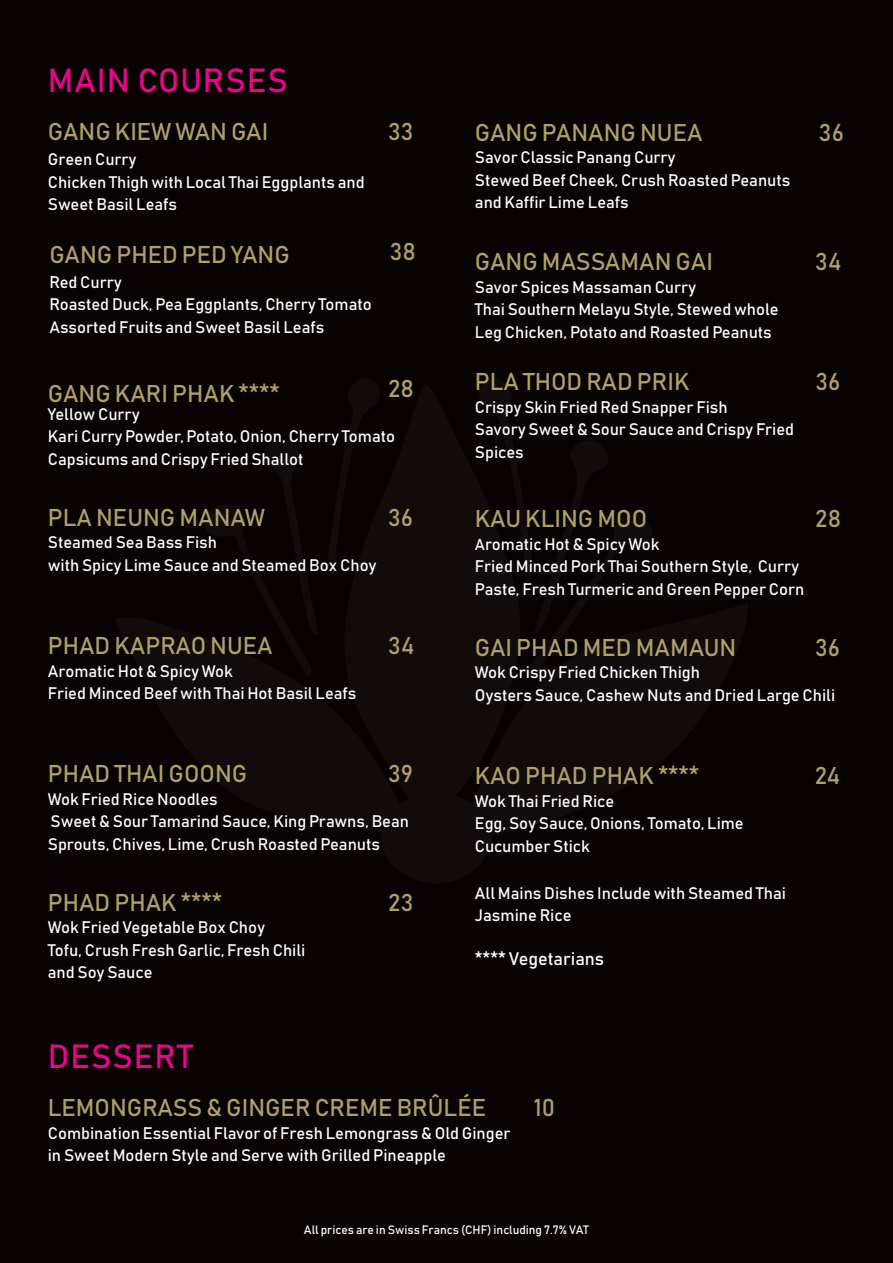
<style>
.page{position:relative;width:893px;height:1263px;background:#080302}
.page>*{position:absolute;margin:0;border:0;box-sizing:border-box;transform-origin:0 0}
.t1{font:33px "Bahnschrift";letter-spacing:.03em;color:#ed028c}
.t2{font:33px "Bahnschrift 400 100";letter-spacing:.03em;color:#ed028c}
.t3{font:24px "Bahnschrift 400 100";color:#afa166}
.t4{font:18px "Bahnschrift 400 100";color:#fff}
.t5{font:16.5px/22.5px "Bahnschrift 400 100";color:#fff}
.t6{font:12px "Bahnschrift 400 100";color:#fff}
.s1{font-size:15.75px}
</style>
<div class="page">
<h1 class="t1" style="left:48px;top:60px;width:242px">MAIN COURSES</h1>
<h2 class="t3" style="left:48px;top:117px;width:222px">GANG KIEW WAN GAI</h2>
<p class="t5" style="left:48px;top:148px;width:318px">Green Curry<br>Chicken Thigh with Local Thai Eggplants and<br>Sweet Basil Leafs</p>
<h2 class="t3" style="left:49px;top:239px;width:242px">GANG PHED PED YANG</h2>
<p class="t5" style="left:49px;top:271px;width:324px">Red Curry<br>Roasted Duck, Pea Eggplants, Cherry Tomato<br>Assorted Fruits and Sweet Basil Leafs</p>
<h2 class="t3" style="left:388px;top:117px;width:27px">33</h2>
<h2 class="t3" style="left:475px;top:117px;width:229px">GANG PANANG NUEA</h2>
<h2 class="t3" style="left:819px;top:117px;width:27px">36</h2>
<p class="t5" style="left:475px;top:146px;width:317px">Savor Classic Panang Curry<br>Stewed Beef Cheek, Crush Roasted Peanuts and Kaffir Lime Leafs</p>
<h2 class="t3" style="left:390px;top:237px;width:28px">38</h2>
<h2 class="t3" style="left:475px;top:246px;width:240px">GANG MASSAMAN GAI</h2>
<h2 class="t3" style="left:815px;top:246px;width:28px">34</h2>
<p class="t5" style="left:475px;top:275px;width:305px">Savor Spices Massaman Curry<br>Thai Southern Melayu Style, Stewed whole<br>Leg Chicken, Potato and Roasted Peanuts</p>
<h2 class="t3" style="left:388px;top:374px;width:27px">28</h2>
<p class="t5" style="left:48px;top:402px;width:349px">Yellow Curry<br>Kari Curry Powder, Potato, Onion, Cherry Tomato<br>Capsicums and Crispy Fried Shallot</p>
<h2 class="t3" style="left:48px;top:379px;width:233px">GANG KARI PHAK ****</h2>
<h2 class="t3" style="left:48px;top:502px;width:219px">PLA NEUNG MANAW</h2>
<h2 class="t3" style="left:388px;top:502px;width:27px">36</h2>
<p class="t5" style="left:48px;top:531px;width:330px">Steamed Sea Bass Fish<br>with Spicy Lime Sauce and Steamed Box Choy</p>
<h2 class="t3" style="left:48px;top:630px;width:226px">PHAD KAPRAO NUEA</h2>
<h2 class="t3" style="left:388px;top:630px;width:28px">34</h2>
<p class="t5" style="left:48px;top:659px;width:310px">Aromatic Hot &amp; Spicy Wok<br>Fried Minced Beef with Thai Hot Basil Leafs</p>
<h2 class="t3" style="left:48px;top:759px;width:201px">PHAD THAI GOONG</h2>
<h2 class="t3" style="left:388px;top:759px;width:27px">39</h2>
<p class="t5" style="left:48px;top:787px;width:363px">Wok Fried Rice Noodles<br>Sweet &amp; Sour Tamarind Sauce, King Prawns, Bean<br>Sprouts, Chives, Lime, Crush Roasted Peanuts</p>
<h2 class="t3" style="left:48px;top:887px;width:176px">PHAD PHAK ****</h2>
<h2 class="t3" style="left:388px;top:887px;width:27px">23</h2>
<p class="t5" style="left:48px;top:916px;width:259px">Wok Fried Vegetable Box Choy<br>Tofu, Crush Fresh Garlic, Fresh Chili and Soy Sauce</p>
<h1 class="t2" style="left:48px;top:1035px;width:147px">DESSERT</h1>
<h2 class="t3" style="left:475px;top:366px;width:216px">PLA THOD RAD PRIK</h2>
<h2 class="t3" style="left:815px;top:366px;width:27px">36</h2>
<p class="t5" style="left:475px;top:395px;width:321px">Crispy Skin Fried Red Snapper Fish<br>Savory Sweet &amp; Sour Sauce and Crispy Fried<br>Spices</p>
<h2 class="t3" style="left:475px;top:504px;width:174px">KAU KLING MOO</h2>
<h2 class="t3" style="left:815px;top:504px;width:27px">28</h2>
<p class="t5" style="left:475px;top:532px;width:331px"><span class="s1">A</span>romatic Hot &amp; Spicy Wok<br>Fried Minced Pork Thai Southern Style, Curry<br>Paste, Fresh Turmeric and Green Pepper Corn</p>
<h2 class="t3" style="left:475px;top:632px;width:263px">GAI PHAD MED MAMAUN</h2>
<h2 class="t3" style="left:815px;top:632px;width:27px">36</h2>
<p class="t5" style="left:475px;top:661px;width:362px">Wok Crispy Fried Chicken Thigh<br>Oysters Sauce, Cashew Nuts and Dried Large Chili</p>
<h2 class="t3" style="left:475px;top:760px;width:226px">KAO PHAD PHAK ****</h2>
<h2 class="t3" style="left:815px;top:760px;width:27px">24</h2>
<p class="t5" style="left:475px;top:789px;width:270px">Wok Thai Fried Rice<br>Egg, Soy Sauce, Onions, Tomato, Lime<br>Cucumber Stick</p>
<p class="t5" style="left:475px;top:881px;width:313px">All Mains Dishes Include with Steamed Thai<br>Jasmine Rice</p>
<p class="t4" style="left:475px;top:947px;width:131px">**** Vegetarians</p>
<h2 class="t3" style="left:48px;top:1092px;width:440px">LEMONGRASS &amp; GINGER CREME BRÛLÉE</h2>
<h2 class="t3" style="left:534px;top:1092px;width:23px">10</h2>
<p class="t5" style="left:48px;top:1121px;width:464px">Combination Essential Flavor of Fresh Lemongrass &amp; Old Ginger in Sweet Modern Style and Serve with Grilled Pineapple</p>
<p class="t6" style="left:304px;top:1222px;width:287px">All prices are in Swiss Francs (CHF) including 7.7% VAT</p>
</div>
